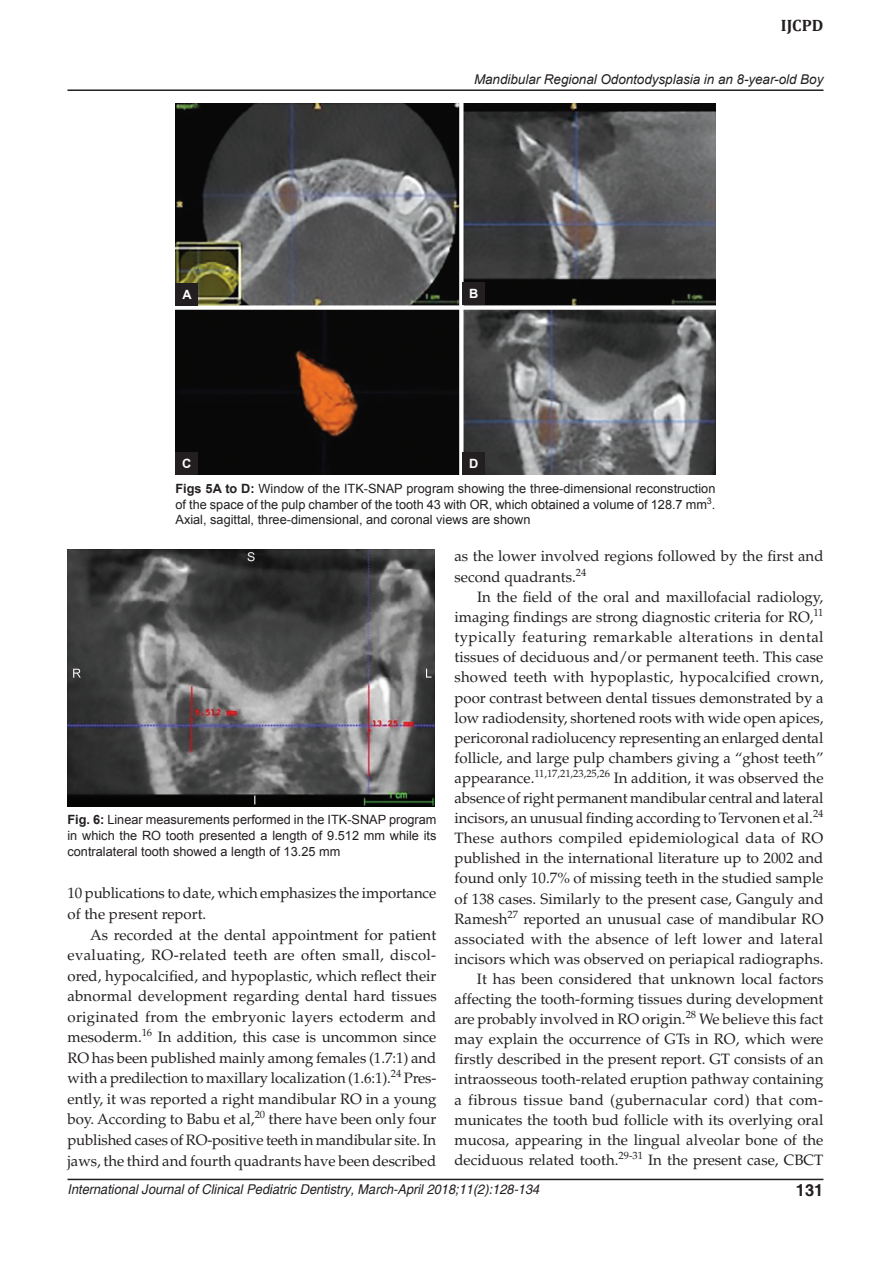
<style>
.page{position:relative;width:891px;height:1269px;background:#fff}
.page>*{position:absolute;margin:0;border:0;box-sizing:border-box;transform-origin:0 0}
.t1{font:700 16.5px "Cambria";color:#231f20}
.t2{font:700 16.5px "Helvetica";color:#231f20}
.t3{font:15px/20.1px "Palatino";color:#231f20}
.t4{font:italic 13.5px "Helvetica";color:#231f20;scale:.95 1}
.t5{font:italic 13.5px "Arial";letter-spacing:-.005em;color:#231f20}
.t6{font:12.75px/15.8px "Arial";color:#231f20;text-align:justify}
.t7{font:700 12.75px "Arial";color:#fff}
.s1{font-weight:700}
</style>
<div class="page">
<hr style="left:68px;top:89px;width:756px;height:2px;background:#231f20">
<hr style="left:68px;top:1179px;width:756px;height:1px;background:#231f20">
<img style="left:176px;top:104px;width:540px;height:371px">
<img style="left:67px;top:550px;width:368px;height:256px">
<div style="left:176px;top:283px;width:22px;height:23px;background:#231f20"></div>
<div style="left:176px;top:452px;width:22px;height:23px;background:#231f20"></div>
<div style="left:463px;top:282px;width:22px;height:23px;background:#231f20"></div>
<div style="left:463px;top:452px;width:22px;height:23px;background:#231f20"></div>
<p class="t1" style="left:781px;top:14px;width:44px">IJCPD</p>
<p class="t7" style="left:182px;top:286px;width:11px">A</p>
<p class="t7" style="left:182px;top:455px;width:11px">C</p>
<p class="t5" style="left:474px;top:70px;width:351px">Mandibular Regional Odontodysplasia in an 8-year-old Boy</p>
<p class="t7" style="left:469px;top:285px;width:11px">B</p>
<p class="t7" style="left:469px;top:455px;width:11px">D</p>
<p class="t6" style="left:176px;top:481px;width:542px"><span class="s1">Figs 5A to D:</span> Window of the ITK-SNAP program showing the three-dimensional reconstruction of the space of the pulp chamber of the tooth 43 with OR, which obtained a volume of 128.7 mm<sup>3</sup>.<br>Axial, sagittal, three-dimensional, and coronal views are shown</p>
<p class="t6" style="left:67px;top:812px;width:371px"><span class="s1">Fig. 6:</span> Linear measurements performed in the ITK-SNAP program in which the RO tooth presented a length of 9.512 mm while its contralateral tooth showed a length of 13.25 mm</p>
<p class="t3" style="left:68px;top:883px;width:370px;line-height:20.5px">10 publications to date, which emphasizes the importance of the present report.</p>
<p class="t3" style="left:67px;top:924px;width:371px;line-height:20.5px;text-align:justify;text-indent:23px">As recorded at the dental appointment for patient evaluating, RO-related teeth are often small, discol&shy;ored, hypocalcified, and hypoplastic, which reflect their abnormal development regarding dental hard tissues originated from the embryonic layers ectoderm and mesoderm.<sup>16</sup> In addition, this case is uncommon since RO has been published mainly among females (1.7:1) and with a predilection to maxillary localization (1.6:1).<sup>24</sup> Pres&shy;ently, it was reported a right mandibular RO in a young boy. According to Babu et al,<sup>20</sup> there have been only four published cases of RO-positive teeth in mandibular site. In jaws, the third and fourth quadrants have been described</p>
<p class="t3" style="left:454px;top:546px;width:371px;line-height:20.5px">as the lower involved regions followed by the first and second quadrants.<sup>24</sup></p>
<p class="t3" style="left:454px;top:587px;width:371px;text-align:right">In the field of the oral and maxillofacial radiology, imaging findings are strong diagnostic criteria for RO,<sup>11 </sup>typically featuring remarkable alterations in dental tissues of deciduous and/or permanent teeth. This case showed teeth with hypoplastic, hypocalcified crown, poor contrast between dental tissues demonstrated by a low radiodensity, shortened roots with wide open apices, pericoronal radiolucency representing an enlarged dental follicle, and large pulp chambers giving a “ghost teeth” appearance.<sup>11,17,21,23,25,26</sup> In addition, it was observed the absence of right permanent mandibular central and lateral incisors, an unusual finding according to Tervonen et al.<sup>24<br></sup>These authors compiled epidemiological data of RO published in the international literature up to 2002 and found only 10.7% of missing teeth in the studied sample of 138 cases. Similarly to the present case, Ganguly and Ramesh<sup>27</sup> reported an unusual case of mandibular RO associated with the absence of left lower and lateral incisors which was observed on periapical radiographs.<br>It has been considered that unknown local factors affecting the tooth-forming tissues during development are probably involved in RO origin.<sup>28</sup> We believe this fact may explain the occurrence of GTs in RO, which were firstly described in the present report. GT consists of an intraosseous tooth-related eruption pathway containing a fibrous tissue band (gubernacular cord) that com&shy;municates the tooth bud follicle with its overlying oral mucosa, appearing in the lingual alveolar bone of the deciduous related tooth.<sup>29-31</sup> In the present case, CBCT</p>
<p class="t4" style="left:68px;top:1181px;width:498px">International Journal of Clinical Pediatric Dentistry, March-April 2018;11(2):128-134</p>
<p class="t2" style="left:796px;top:1180px;width:29px">131</p>
</div>
